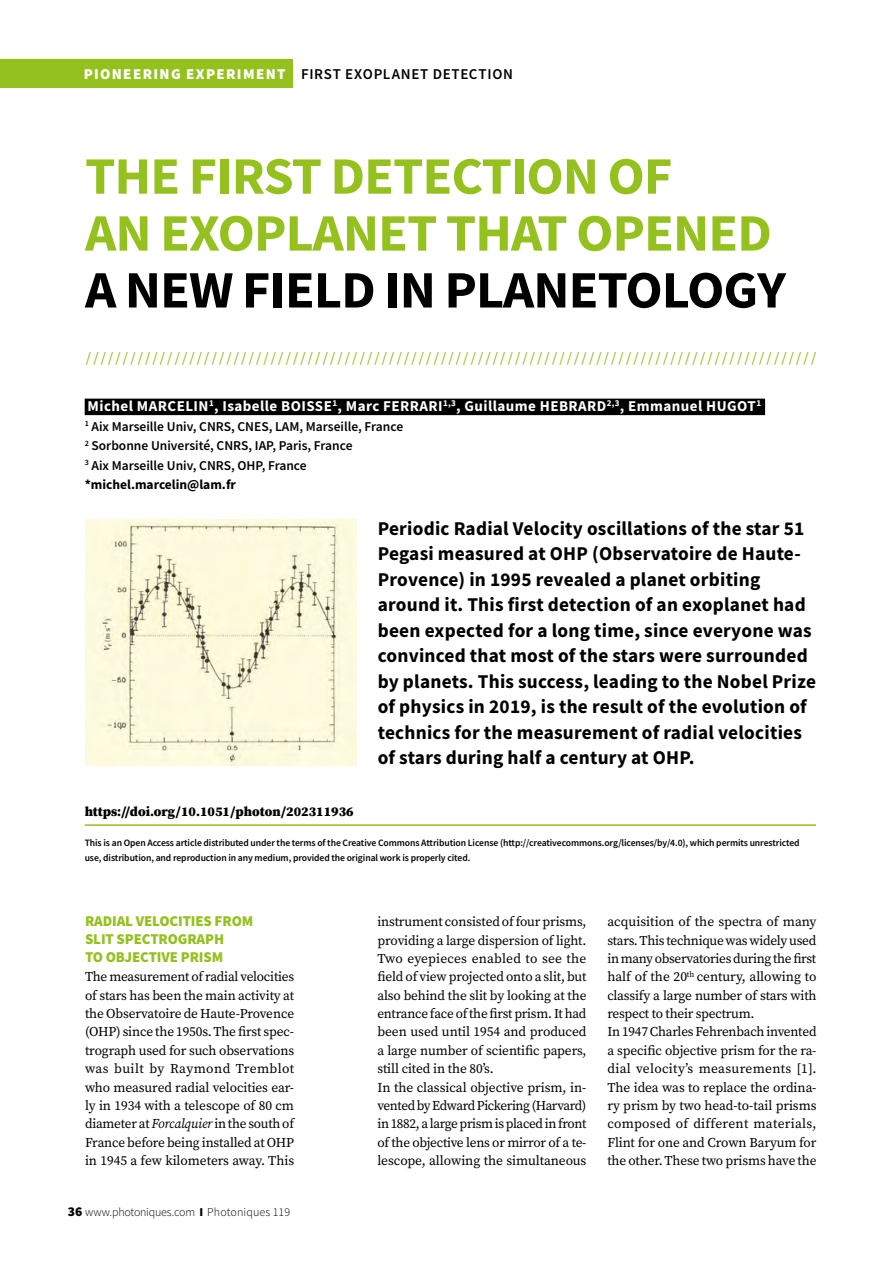
<style>
.page{position:relative;width:893px;height:1263px;background:#fff}
.page>*{position:absolute;margin:0;border:0;box-sizing:border-box;transform-origin:0 0}
.t1{font:700 52.5px/56.8px "Source Sans Pro";letter-spacing:-.02em;color:#95c11f;scale:1.04 1}
.t2{font:700 52.5px "Source Sans Pro";letter-spacing:-.02em;color:#000;scale:1.04 1}
.t3{font:700 19.5px/25.5px "Source Sans Pro";letter-spacing:.01em;color:#000}
.t4{font:18px "Minion Pro";color:#95c11f}
.t5{font:700 15px "Source Sans Pro";letter-spacing:.03em;color:#fff}
.t6{font:900 15px/18px "Source Sans Pro";letter-spacing:-.01em;color:#95c11f}
.t7{font:900 15px "Source Sans Pro";letter-spacing:.09em;color:#fff}
.t8{font:600 15px "Source Sans Pro";color:#000}
.t9{font:13.5px/18.3px "Source Serif Pro";letter-spacing:-.01em;color:#000}
.t10{font:600 13.5px/19.5px "Source Sans Pro";color:#000}
.t11{font:900 13.5px "Source Serif Pro";color:#000}
.t12{font:300 12px "Source Sans Pro";color:#000}
.t13{font:600 9.75px/15px "Source Sans Pro";letter-spacing:-.01em;color:#000}
.s1{font-weight:600;color:#000}
.s2{font-weight:700}
.s3{font-style:italic}
.s4{font-weight:900;font-size:13.5px}
.s5{font-weight:900}
</style>
<div class="page">
<div style="left:0;top:60px;width:293px;height:28px;background:#95c11f"></div>
<div style="left:85px;top:399px;width:680px;height:16px;background:#000"></div>
<img style="left:85px;top:519px;width:271px;height:247px">
<hr style="left:85px;top:824px;width:731px;height:2px;background:#95c11f">
<p class="t7" style="left:84px;top:64px;width:228px">PIONEERING EXPERIMENT <span class="s1">First</span></p>
<p class="t8" style="left:345px;top:64px;width:20px">exoplanet</p>
<p class="t8" style="left:433px;top:64px;width:10px">detection</p>
<h1 class="t1" style="left:85px;top:147px;width:662px">THE FIRST DETECTION OF<br>AN EXOPLANET THAT OPENED</h1>
<h1 class="t2" style="left:85px;top:255px;width:675px">A NEW FIELD IN PLANETOLOGY</h1>
<h3 class="t4" style="left:86px;top:348px;width:732px">///////////////////////////////////////////////////////////////////////////////////////////////////</h3>
<p class="t5" style="left:88px;top:396px;width:675px">Michel MARCELIN<sup>1</sup>, Isabelle BOISSE<sup>1</sup>, Marc FERRARI<sup>1,3</sup>, Guillaume HEBRARD<sup>2,3</sup>, Emmanuel HUGOT<sup>1</sup></p>
<p class="t10" style="left:85px;top:416px;width:320px"><sup>1</sup> Aix Marseille Univ, CNRS, CNES, LAM, Marseille, France <sup>2</sup> Sorbonne Université, CNRS, IAP, Paris, France<br><sup>3</sup> Aix Marseille Univ, CNRS, OHP, France <span class="s2">*michel.marcelin@lam.fr</span></p>
<p class="t3" style="left:378px;top:515px;width:440px">Periodic Radial Velocity oscillations of the star 51<br>Pegasi measured at OHP (Observatoire de Haute-Provence) in 1995 revealed a planet orbiting around it. This first detection of an exoplanet had been expected for a long time, since everyone was convinced that most of the stars were surrounded by planets. This success, leading to the Nobel Prize of physics in 2019, is the result of the evolution of technics for the measurement of radial velocities of stars during half a century at OHP.</p>
<p class="t11" style="left:85px;top:802px;width:271px">https://doi.org/10.1051/photon/202311936</p>
<p class="t13" style="left:85px;top:835px;width:716px">This is an Open Access article distributed under the terms of the Creative Commons Attribution License (http://creativecommons.org/licenses/by/4.0), which permits unrestricted use, distribution, and reproduction in any medium, provided the original work is properly cited.</p>
<p class="t6" style="left:85px;top:912px;width:170px">RADIAL VELOCITIES FROM<br>SLIT SPECTROGRAPH<br>TO OBJECTIVE PRISM</p>
<p class="t9" style="left:85px;top:968px;width:211px;text-align:justify">The measurement of radial velocities of stars has been the main activity at the Observatoire de Haute-Provence (OHP) since the 1950s. The first spec&shy;trograph used for such observations was built by Raymond Tremblot who measured radial velocities ear&shy;ly in 1934 with a telescope of 80 cm diameter at <span class="s3">Forcalquier</span> in the south of France before being installed at OHP in 1945 a few kilometers away. This</p>
<p class="t12" style="left:68px;top:1205px;width:224px"><span class="s4">36</span> www.photoniques.com <span class="s5">I</span> Photoniques 119</p>
<p class="t9" style="left:377px;top:912px;width:211px">instrument consisted of four prisms, providing a large dispersion of light.<br>Two eyepieces enabled to see the field of view projected onto a slit, but also behind the slit by looking at the entrance face of the first prism. It had been used until 1954 and produced a large number of scientific papers, still cited in the 80’s.<br>In the classical objective prism, in&shy;vented by Edward Pickering (Harvard) in 1882, a large prism is placed in front of the objective lens or mirror of a te&shy;lescope, allowing the simultaneous</p>
<p class="t9" style="left:607px;top:912px;width:211px">acquisition of the spectra of many stars. This technique was widely used in many observatories during the first half of the 20<sup>th</sup> century, allowing to classify a large number of stars with respect to their spectrum.<br>In 1947 Charles Fehrenbach invented a specific objective prism for the ra&shy;dial velocity’s measurements [1].<br>The idea was to replace the ordina&shy;ry prism by two head-to-tail prisms composed of different materials, Flint for one and Crown Baryum for the other. These two prisms have the</p>
</div>
